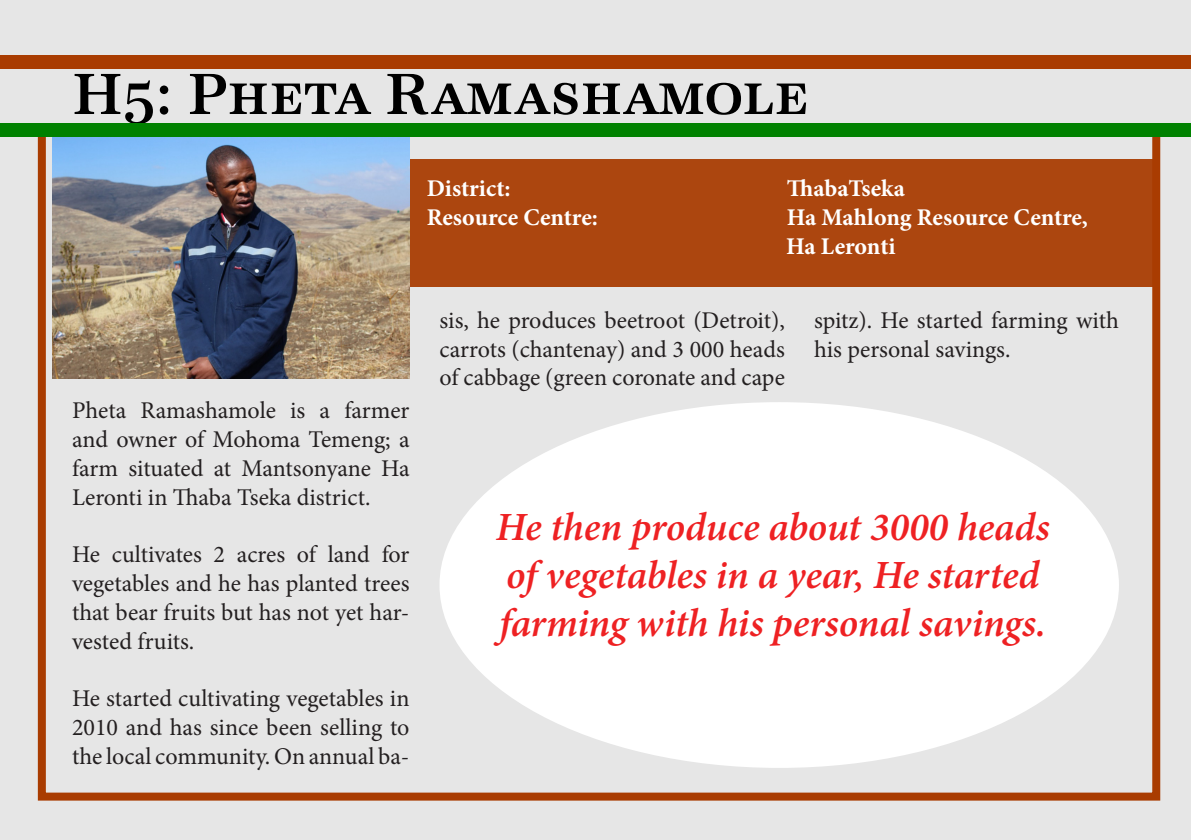
<style>
.page{position:relative;width:1191px;height:840px;background:#fff}
.page>*{position:absolute;margin:0;border:0;box-sizing:border-box;transform-origin:0 0}
.t1{font:700 60px "Antiqua Caps";color:#000}
.t2{font:italic 600 40px "Minion Pro";letter-spacing:-.005em;color:#ee2123}
.t3{font:24px/28.8px "Minion Pro";letter-spacing:-.005em;color:#231f20;text-align:justify}
.t4{font:700 24px "Minion Pro";letter-spacing:-.005em;color:#fff}
</style>
<div class="page">
<div style="left:0;top:0;width:1191px;height:839px;background:#e6e6e6"></div>
<div style="left:0;top:55px;width:1191px;height:14px;background:#a93c01"></div>
<div style="left:409px;top:160px;width:751px;height:127px;background:#ac460f"></div>
<div style="left:38px;top:126px;width:1122px;height:674px;border:8px solid #a93c01"></div>
<div style="left:439px;top:402px;width:680px;height:365px;background:#fff;border-radius:50%"></div>
<img style="left:53px;top:136px;width:356px;height:242px">
<div style="left:0;top:123px;width:1187px;height:13px;background:#008100"></div>
<div style="left:1186px;top:123px;width:5px;height:13px;background:#008100"></div>
<p class="t1" style="left:72px;top:60px;width:738px">H5: Pheta Ramashamole</p>
<p class="t4" style="left:427px;top:171px;width:85px">District:</p>
<p class="t4" style="left:787px;top:171px;width:120px">ThabaTseka</p>
<p class="t4" style="left:427px;top:200px;width:173px">Resource Centre:</p>
<p class="t4" style="left:787px;top:200px;width:303px">Ha Mahlong Resource Centre,</p>
<p class="t4" style="left:786px;top:229px;width:111px">Ha Leronti</p>
<p class="t3" style="left:72px;top:396px;width:339px">Pheta Ramashamole is a farmer and owner of Mohoma Temeng; a farm situated at Mantsonyane Ha Leronti in Thaba Tseka district.</p>
<p class="t3" style="left:72px;top:540px;width:339px">He cultivates 2 acres of land for vegetables and he has planted trees that bear fruits but has not yet har&shy;vested fruits.</p>
<p class="t3" style="left:72px;top:684px;width:339px">He started cultivating vegetables in 2010 and has since been selling to the local community. On annual ba-</p>
<p class="t3" style="left:439px;top:306px;width:347px">sis, he produces beetroot (Detroit), carrots (chantenay) and 3 000 heads of cabbage (green coronate and cape</p>
<p class="t3" style="left:814px;top:306px;width:306px">spitz). He started farming with his personal savings.</p>
<p class="t2" style="left:496px;top:498px;width:555px">He then produce about 3000 heads</p>
<p class="t2" style="left:506px;top:546px;width:535px">of vegetables in a year, He started</p>
<p class="t2" style="left:499px;top:594px;width:548px">farming with his personal savings.</p>
</div>
